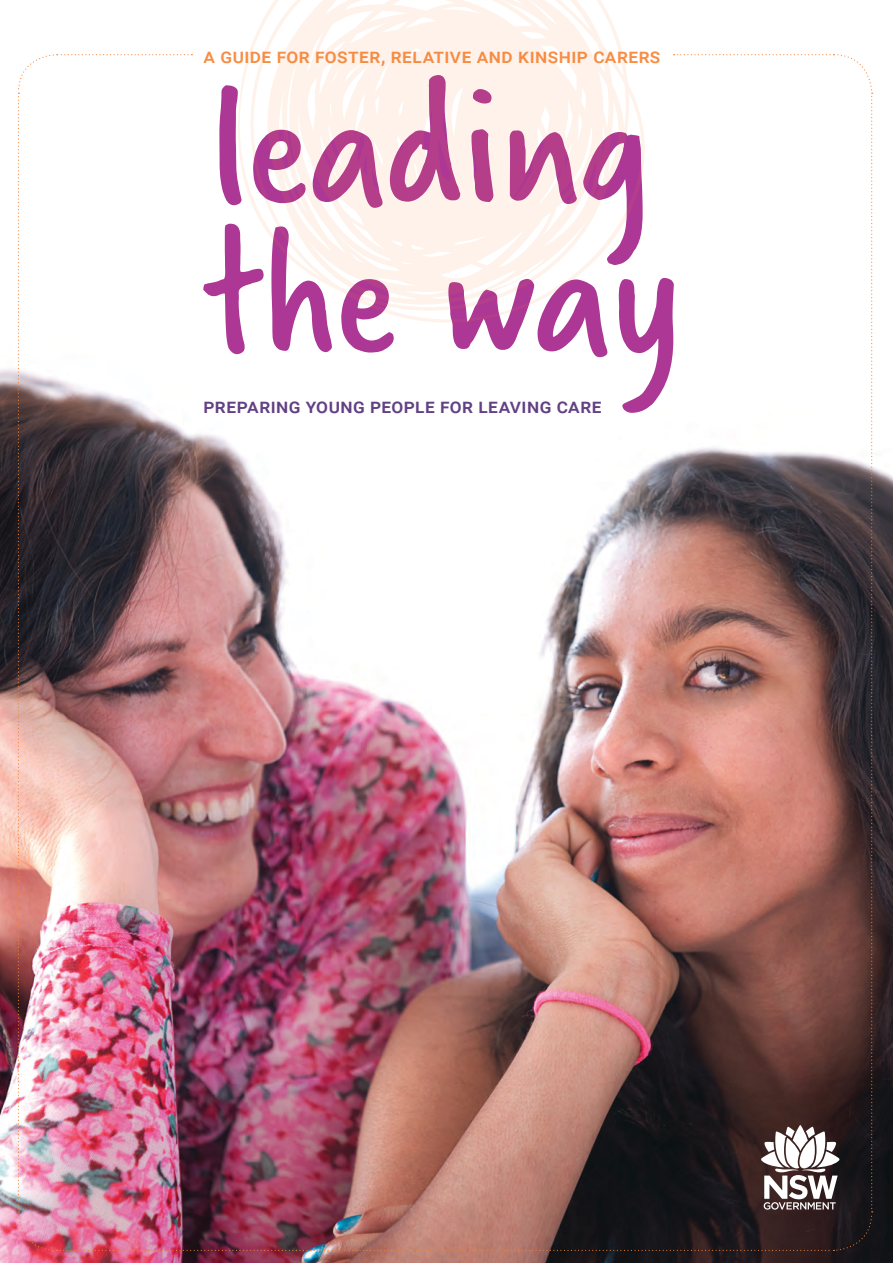
<style>
.page{position:relative;width:893px;height:1263px;background:#fff}
.page>*{position:absolute;margin:0;border:0;box-sizing:border-box;transform-origin:0 0}
.t1{font:187.2px "Verveine";color:#ad3794}
.Intro{font:500 20.1px "Roboto";letter-spacing:.025em;color:#f78e45}
.Intro-2{font:500 20.1px "Roboto";letter-spacing:.025em;color:#624084}
</style>
<div class="page">
<img style="left:0;top:369px;width:893px;height:894px">
<img style="left:17px;top:54px;width:856px;height:1197px">
<svg style="left:236px;top:0;width:410px;height:324px;fill:#fef2eb"></svg>
<p class="Intro" style="left:204px;top:42px;width:458px">a guide for foster, relative and kinship carers</p>
<p class="t1" style="left:211px;top:18px;width:441px">leading</p>
<p class="t1" style="left:203px;top:167px;width:481px">the way</p>
<p class="Intro-2" style="left:204px;top:392px;width:399px">preparing young people for leaving care</p>
</div>
